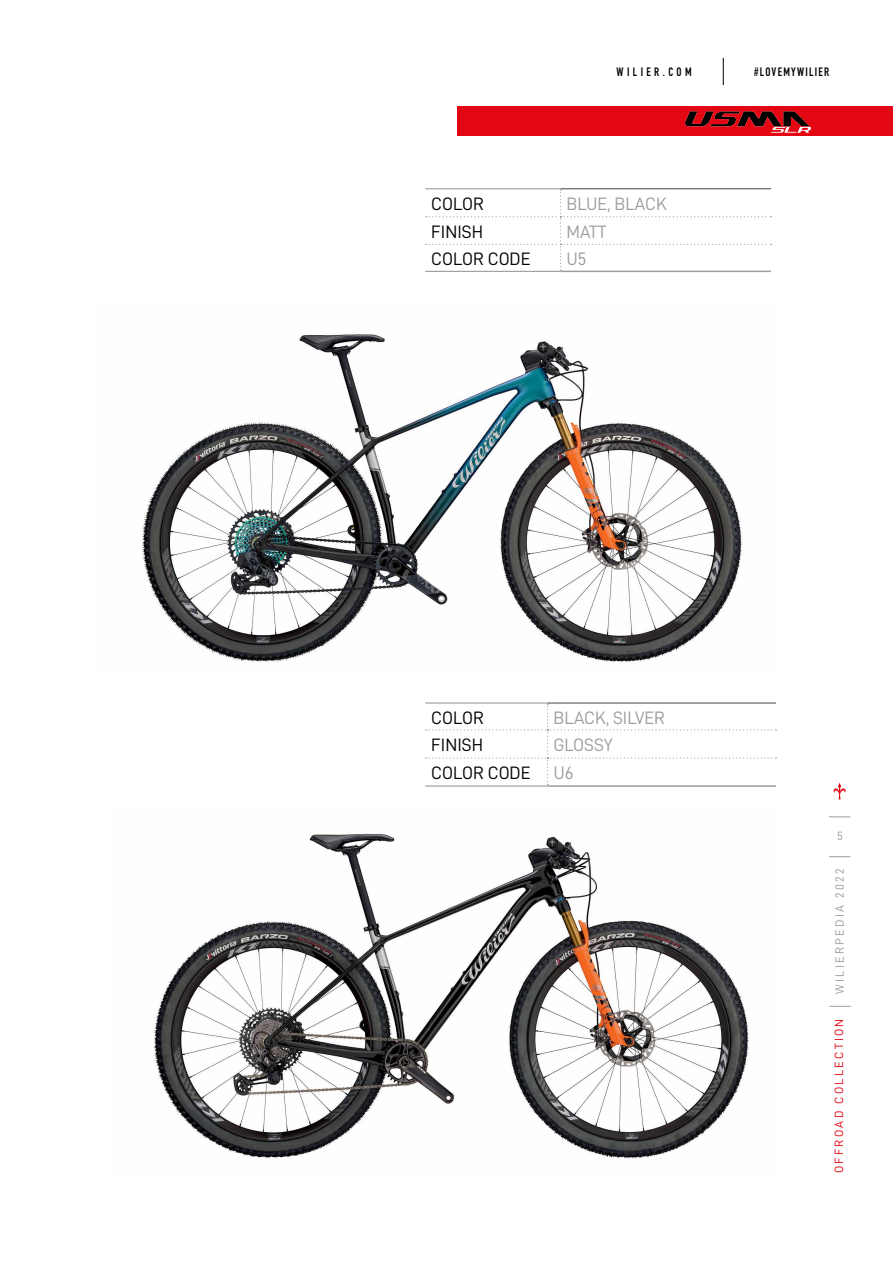
<style>
.page{position:relative;width:893px;height:1263px;background:#fff}
.page>*{position:absolute;margin:0;border:0;box-sizing:border-box;transform-origin:0 0}
.t1{font:18px "D DIN";color:#000}
.t2{font:18px "D DIN";color:#9d9d9c}
.t3{font:12px "D DIN";letter-spacing:.19em;color:#e30613}
.t4{font:12px "D DIN";letter-spacing:.19em;color:#9d9d9c}
.t5{font:12px "DIN Engschrift Std";letter-spacing:.105em;color:#000}
.t6{font:12px "DIN Engschrift Std";letter-spacing:.285em;color:#000}
</style>
<div class="page">
<img style="left:142px;top:334px;width:601px;height:328px">
<img style="left:154px;top:833px;width:595px;height:326px">
<hr style="left:425px;top:271px;width:135px;height:1px;background:#9d9d9c">
<hr style="left:425px;top:188px;width:135px;height:1px;background:#9d9d9c">
<hr style="left:560px;top:188px;width:211px;height:1px;background:#595959">
<hr style="left:560px;top:271px;width:211px;height:1px;background:#9d9d9c">
<svg style="left:426px;top:189px;width:345px;height:82px"></svg>
<hr style="left:425px;top:785px;width:122px;height:2px;background:#9d9d9c">
<hr style="left:425px;top:702px;width:122px;height:2px;background:#9d9d9c">
<hr style="left:547px;top:702px;width:229px;height:2px;background:#595959">
<hr style="left:547px;top:785px;width:229px;height:2px;background:#9d9d9c">
<svg style="left:426px;top:704px;width:350px;height:81px"></svg>
<div style="left:457px;top:106px;width:436px;height:30px;background:#e30613"></div>
<svg style="left:829px;top:1006px;width:22px;height:1px"></svg>
<svg style="left:829px;top:856px;width:21px;height:1px"></svg>
<svg style="left:829px;top:816px;width:21px;height:1px"></svg>
<svg style="left:833px;top:782px;width:13px;height:17px"></svg>
<svg style="left:723px;top:58px;width:1px;height:27px"></svg>
<img style="left:684px;top:111px;width:127px;height:22px">
<p class="t6" style="left:617px;top:64px;width:77px">WILIER.COM</p>
<p class="t5" style="left:754px;top:64px;width:77px">#LOVEMYWILIER</p>
<p class="t1" style="left:431px;top:194px;width:54px">COLOR</p>
<p class="t2" style="left:566px;top:194px;width:102px">BLUE, BLACK</p>
<p class="t1" style="left:431px;top:222px;width:53px">FINISH</p>
<p class="t2" style="left:566px;top:222px;width:41px">MATT</p>
<p class="t1" style="left:431px;top:249px;width:101px">COLOR CODE</p>
<p class="t2" style="left:566px;top:249px;width:22px">U5</p>
<p class="t1" style="left:431px;top:708px;width:54px">COLOR</p>
<p class="t2" style="left:553px;top:708px;width:113px">BLACK, SILVER</p>
<p class="t1" style="left:431px;top:735px;width:53px">FINISH</p>
<p class="t2" style="left:553px;top:735px;width:61px">GLOSSY</p>
<p class="t1" style="left:431px;top:763px;width:101px">COLOR CODE</p>
<p class="t2" style="left:553px;top:763px;width:22px">U6</p>
<p class="t4" style="left:837px;top:829px;width:7px">5</p>
<p class="t4" style="left:833px;top:994px;width:127px;rotate:-90deg">WILIERPEDIA 2022</p>
<p class="t3" style="left:832px;top:1173px;width:156px;rotate:-90deg">OFFROAD COLLECTION</p>
</div>
